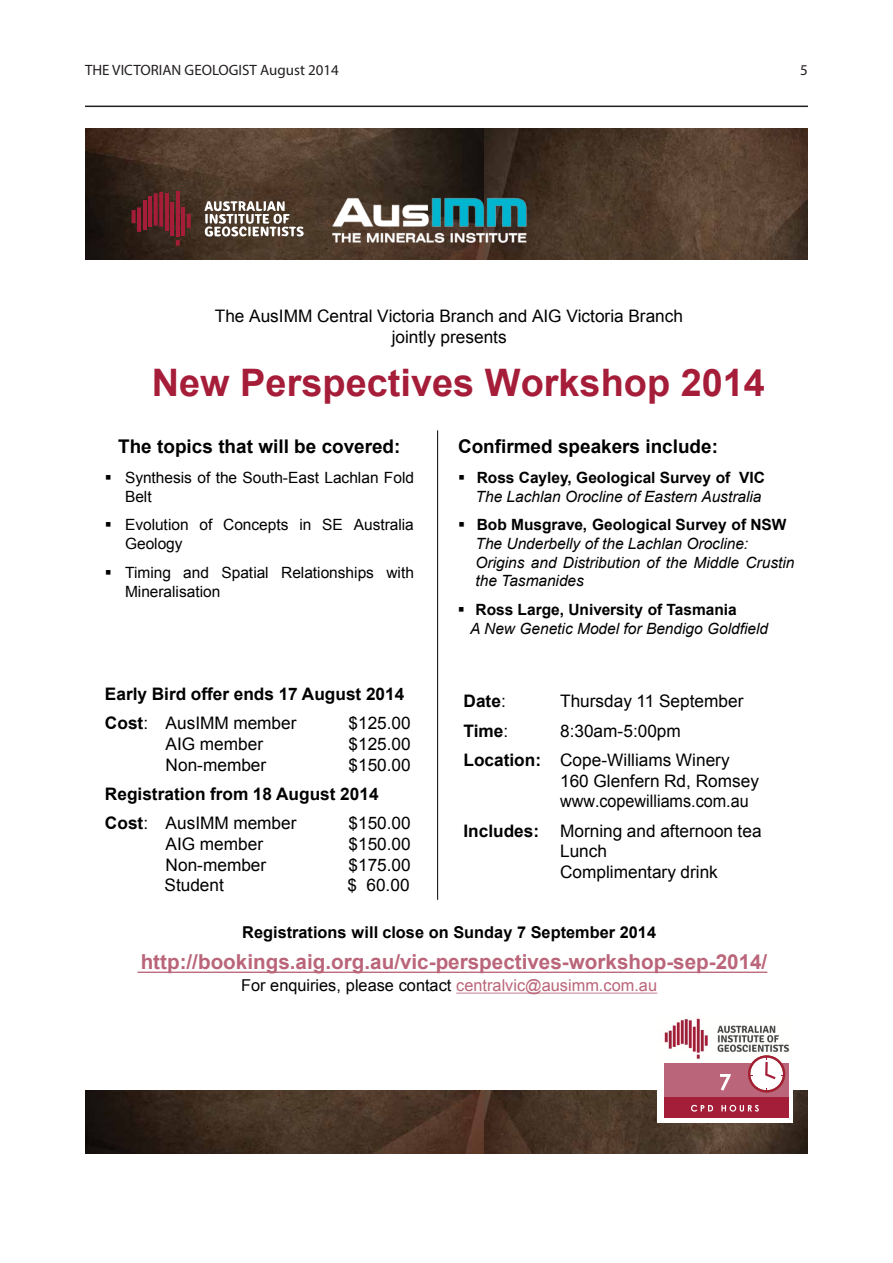
<style>
.page{position:relative;width:893px;height:1263px;background:#fff}
.page>*{position:absolute;margin:0;border:0;box-sizing:border-box;transform-origin:0 0}
.t1{font:700 37.95px "Arial";color:#a51d39}
.t2{font:700 20.7px "Arial";color:#ba6579}
.t3{font:700 18.9px "Arial";color:#000}
.t4{font:17.25px/20.7px "Arial";color:#000}
.t5{font:700 17.25px/29.2px "Arial";color:#000}
.t6{font:16.35px "Arial";color:#000}
.t7{font:700 16.35px "Arial";color:#000}
.t8{font:italic 15.45px/18.6px "Arial";color:#000}
.t9{font:15.45px/18.6px "Arial";color:#000}
.t10{font:15px "Myriad Pro";color:#231f20}
.s1{font-weight:700;font-style:normal}
.s2{font-weight:400}
.s3{font-weight:700}
.s4{color:#ba6579}
</style>
<div class="page">
<svg style="left:138px;top:971px;width:629px;height:2px"></svg>
<svg style="left:456px;top:993px;width:201px;height:1px"></svg>
<hr style="left:437px;top:430px;width:1px;height:470px;background:#000">
<img style="left:85px;top:129px;width:723px;height:130px">
<hr style="left:176px;top:191px;width:4px;height:46px;background:#a51d39">
<hr style="left:165px;top:193px;width:4px;height:38px;background:#a51d39">
<svg style="left:154px;top:192px;width:9px;height:35px"></svg>
<hr style="left:170px;top:202px;width:4px;height:34px;background:#a51d39">
<hr style="left:148px;top:196px;width:4px;height:31px;background:#a51d39">
<hr style="left:181px;top:207px;width:4px;height:28px;background:#a51d39">
<hr style="left:143px;top:200px;width:4px;height:30px;background:#a51d39">
<svg style="left:187px;top:214px;width:4px;height:14px"></svg>
<svg style="left:132px;top:207px;width:9px;height:25px"></svg>
<svg style="left:176px;top:240px;width:4px;height:6px"></svg>
<svg style="left:204px;top:201px;width:100px;height:37px"></svg>
<img style="left:330px;top:198px;width:202px;height:45px">
<img style="left:85px;top:1090px;width:723px;height:63px">
<div style="left:657px;top:1012px;width:136px;height:110px;background:#fff"></div>
<img style="left:664px;top:1018px;width:126px;height:46px">
<div style="left:664px;top:1063px;width:124px;height:53px;background:#ba6579"></div>
<div style="left:664px;top:1097px;width:124px;height:21px;background:#a41d39"></div>
<svg style="left:748px;top:1055px;width:37px;height:37px"></svg>
<svg style="left:691px;top:1105px;width:22px;height:6px"></svg>
<svg style="left:721px;top:1105px;width:38px;height:6px"></svg>
<svg style="left:720px;top:1074px;width:11px;height:17px"></svg>
<hr style="left:85px;top:106px;width:723px;height:1px;background:#231f20">
<p class="t10" style="left:85px;top:61px;width:255px">THE VICTORIAN GEOLOGIST August 2014</p>
<p class="t10" style="left:800px;top:61px;width:9px">5</p>
<p class="t4" style="left:215px;top:306px;width:470px;text-align:center">The AusIMM Central Victoria Branch and AIG Victoria Branch jointly presents</p>
<p class="t1" style="left:152px;top:357px;width:615px">New Perspectives Workshop 2014</p>
<p class="t3" style="left:458px;top:434px;width:262px">Confirmed speakers include:</p>
<p class="t8" style="left:458px;top:468px;width:308px;text-align:right">▪ <span class="s1">Ross Cayley, Geological Survey of VIC<br></span>The Lachlan Orocline of Eastern Australia</p>
<p class="t8" style="left:475px;top:516px;width:321px;text-indent:-17px">▪ <span class="s1">Bob Musgrave, Geological Survey of NSW </span>The Underbelly of the Lachlan Orocline:<br>Origins and Distribution of the Middle Crustin the Tasmanides</p>
<p class="t8" style="left:470px;top:601px;width:299px;text-indent:-12px">▪ <span class="s1">Ross Large, University of Tasmania<br></span>A New Genetic Model for Bendigo Goldfield</p>
<p class="t3" style="left:118px;top:434px;width:284px">The topics that will be covered:</p>
<p class="t9" style="left:125px;top:468px;width:290px;text-indent:-20px">▪ Synthesis of the South-East Lachlan Fold<br>Belt</p>
<p class="t9" style="left:125px;top:516px;width:290px;text-indent:-20px">▪ Evolution of Concepts in SE Australia<br>Geology</p>
<p class="t9" style="left:125px;top:563px;width:290px;text-indent:-20px">▪ Timing and Spatial Relationships with<br>Mineralisation</p>
<p class="t5" style="left:105px;top:680px;width:301px">Early Bird offer ends 17 August 2014<br>Cost<span class="s2">: AusIMM member</span></p>
<p class="t5" style="left:464px;top:687px;width:44px">Date<span class="s2">:</span></p>
<p class="t4" style="left:560px;top:691px;width:185px">Thursday 11 September</p>
<p class="t5" style="left:464px;top:716px;width:46px">Time<span class="s2">:</span></p>
<p class="t4" style="left:348px;top:713px;width:64px">$125.00</p>
<p class="t4" style="left:463px;top:716px;width:268px;line-height:29.4px;text-indent:97px">8:30am-5:00pm<br><span class="s3">Location:</span> Cope-Williams Winery</p>
<p class="t4" style="left:560px;top:770px;width:200px">160 Glenfern Rd, Romsey www.copewilliams.com.au</p>
<p class="t4" style="left:560px;top:820px;width:203px;text-indent:-97px"><span class="s3">Includes:</span> Morning and afternoon tea<br>Lunch<br>Complimentary drink</p>
<p class="t4" style="left:166px;top:734px;width:99px">AIG member</p>
<p class="t4" style="left:348px;top:734px;width:64px">$125.00</p>
<p class="t4" style="left:166px;top:754px;width:102px">Non-member</p>
<p class="t5" style="left:105px;top:750px;width:307px;text-indent:244px"><span class="s2">$150.00<br></span>Registration from 18 August 2014<br>Cost<span class="s2">: AusIMM member</span></p>
<p class="t4" style="left:348px;top:813px;width:64px">$150.00</p>
<p class="t4" style="left:166px;top:834px;width:99px">AIG member</p>
<p class="t4" style="left:348px;top:834px;width:64px">$150.00</p>
<p class="t4" style="left:166px;top:854px;width:102px">Non-member</p>
<p class="t4" style="left:348px;top:854px;width:64px">$175.00</p>
<p class="t4" style="left:165px;top:875px;width:61px">Student</p>
<p class="t4" style="left:347px;top:875px;width:64px">$ 60.00</p>
<p class="t7" style="left:242px;top:922px;width:415px">Registrations will close on Sunday 7 September 2014</p>
<p class="t2" style="left:141px;top:948px;width:628px">http://bookings.aig.org.au/vic-perspectives-workshop-sep-2014/</p>
<p class="t6" style="left:241px;top:974px;width:417px">For enquiries, please contact <span class="s4">centralvic@ausimm.com.au</span></p>
</div>
